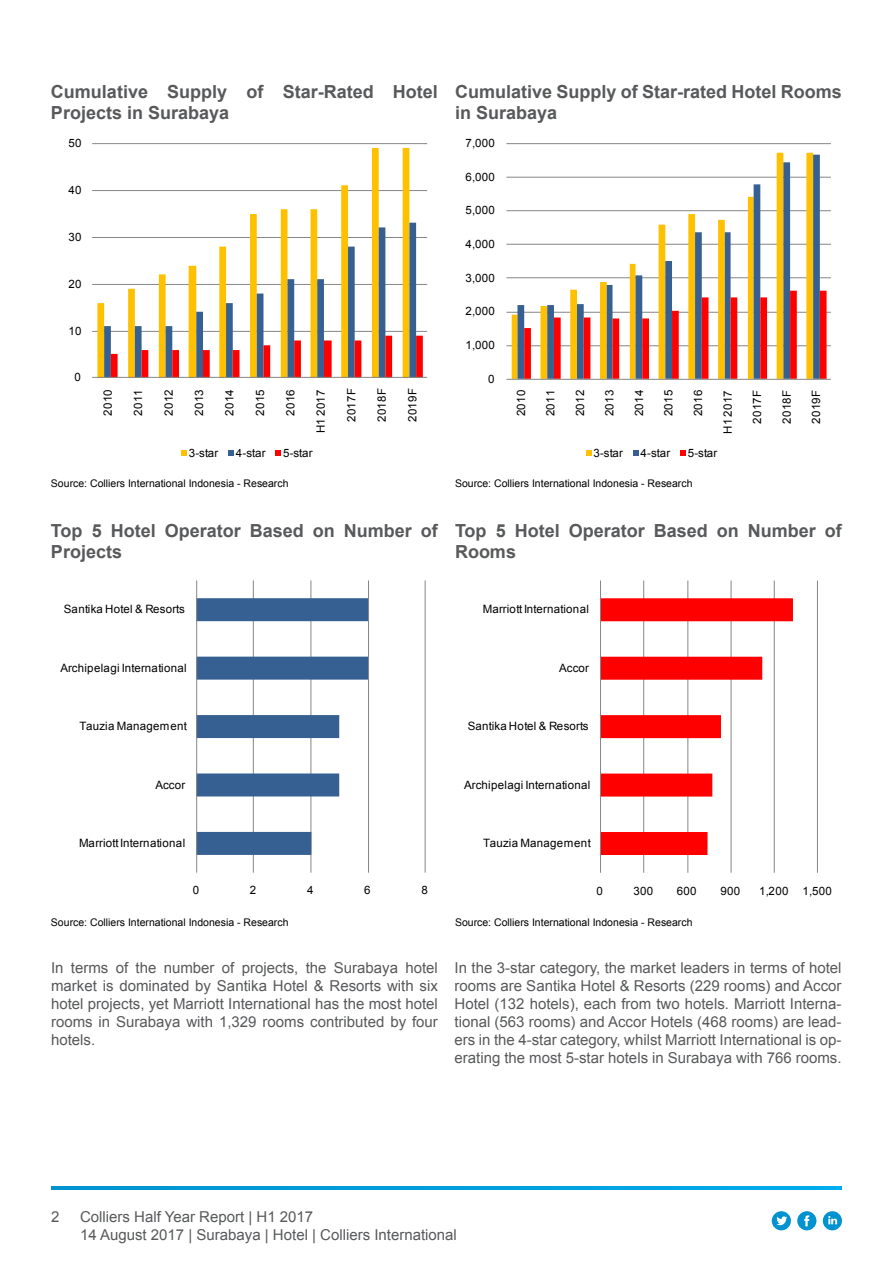
<style>
.page{position:relative;width:893px;height:1263px;background:#fff}
.page>*{position:absolute;margin:0;border:0;box-sizing:border-box;transform-origin:0 0}
.t1{font:700 18px/21px "Arial";color:#58595b}
.t2{font:15px/18px "Arial";color:#58595b;text-align:justify}
.t3{font:11.55px "Arial";letter-spacing:.025em;color:#000}
.t4{font:10.5px "Arial";color:#000}
</style>
<div class="page">
<svg style="left:51px;top:1186px;width:791px;height:4px;background:#009edd"></svg>
<div style="left:797px;top:1211px;width:19px;height:19px;background:#0093d0;border-radius:50%"></div>
<svg style="left:804px;top:1215px;width:5px;height:11px"></svg>
<svg style="left:823px;top:1211px;width:19px;height:19px"></svg>
<svg style="left:828px;top:1216px;width:9px;height:8px"></svg>
<div style="left:772px;top:1211px;width:19px;height:19px;background:#0093d0;border-radius:50%"></div>
<svg style="left:776px;top:1216px;width:11px;height:9px"></svg>
<hr style="left:92px;top:331px;width:335px;height:1px;background:#868686">
<hr style="left:92px;top:284px;width:335px;height:1px;background:#868686">
<hr style="left:92px;top:237px;width:335px;height:1px;background:#868686">
<hr style="left:92px;top:190px;width:335px;height:1px;background:#868686">
<hr style="left:92px;top:143px;width:335px;height:1px;background:#868686">
<svg style="left:97px;top:148px;width:312px;height:229px"></svg>
<svg style="left:104px;top:223px;width:312px;height:154px"></svg>
<svg style="left:111px;top:336px;width:312px;height:41px"></svg>
<hr style="left:92px;top:377px;width:335px;height:1px;background:#868686">
<svg style="left:181px;top:450px;width:6px;height:5px"></svg>
<svg style="left:228px;top:450px;width:6px;height:5px"></svg>
<svg style="left:275px;top:450px;width:6px;height:5px"></svg>
<hr style="left:506px;top:345px;width:325px;height:1px;background:#868686">
<hr style="left:506px;top:312px;width:325px;height:1px;background:#868686">
<hr style="left:506px;top:277px;width:325px;height:1px;background:#868686">
<hr style="left:506px;top:244px;width:325px;height:1px;background:#868686">
<hr style="left:506px;top:210px;width:325px;height:1px;background:#868686">
<hr style="left:506px;top:177px;width:325px;height:1px;background:#868686">
<hr style="left:506px;top:143px;width:325px;height:1px;background:#868686">
<svg style="left:512px;top:153px;width:301px;height:226px"></svg>
<svg style="left:517px;top:155px;width:303px;height:224px"></svg>
<svg style="left:524px;top:291px;width:303px;height:88px"></svg>
<hr style="left:506px;top:379px;width:325px;height:1px;background:#868686">
<svg style="left:586px;top:450px;width:5px;height:5px"></svg>
<svg style="left:633px;top:450px;width:5px;height:5px"></svg>
<svg style="left:680px;top:450px;width:5px;height:5px"></svg>
<hr style="left:253px;top:580px;width:1px;height:293px;background:#868686">
<hr style="left:310px;top:580px;width:1px;height:293px;background:#868686">
<hr style="left:368px;top:580px;width:1px;height:293px;background:#868686">
<hr style="left:425px;top:580px;width:1px;height:293px;background:#868686">
<svg style="left:197px;top:598px;width:171px;height:257px"></svg>
<hr style="left:196px;top:580px;width:1px;height:293px;background:#868686">
<hr style="left:643px;top:580px;width:1px;height:293px;background:#868686">
<hr style="left:687px;top:580px;width:1px;height:293px;background:#868686">
<hr style="left:731px;top:580px;width:1px;height:293px;background:#868686">
<hr style="left:774px;top:580px;width:1px;height:293px;background:#868686">
<hr style="left:817px;top:580px;width:1px;height:293px;background:#868686">
<svg style="left:601px;top:598px;width:192px;height:257px"></svg>
<hr style="left:600px;top:580px;width:1px;height:293px;background:#868686">
<p class="t1" style="left:51px;top:82px;width:388px">Cumulative Supply of Star-Rated Hotel<br>Projects in Surabaya</p>
<p class="t1" style="left:455px;top:82px;width:388px">Cumulative Supply of Star-rated Hotel Rooms in Surabaya</p>
<p class="t3" style="left:68px;top:135px;width:15px">50</p>
<p class="t3" style="left:465px;top:135px;width:31px">7,000</p>
<p class="t3" style="left:465px;top:169px;width:31px">6,000</p>
<p class="t3" style="left:68px;top:182px;width:15px">40</p>
<p class="t3" style="left:465px;top:202px;width:31px">5,000</p>
<p class="t3" style="left:68px;top:229px;width:15px">30</p>
<p class="t3" style="left:465px;top:236px;width:31px">4,000</p>
<p class="t3" style="left:68px;top:276px;width:15px">20</p>
<p class="t3" style="left:465px;top:270px;width:31px">3,000</p>
<p class="t3" style="left:465px;top:303px;width:31px">2,000</p>
<p class="t3" style="left:68px;top:322px;width:15px">10</p>
<p class="t3" style="left:465px;top:337px;width:31px">1,000</p>
<p class="t3" style="left:74px;top:369px;width:8px">0</p>
<p class="t3" style="left:488px;top:371px;width:8px">0</p>
<p class="t3" style="left:100px;top:416px;width:28px;rotate:-90deg">2010</p>
<p class="t3" style="left:130px;top:416px;width:28px;rotate:-90deg">2011</p>
<p class="t3" style="left:161px;top:416px;width:28px;rotate:-90deg">2012</p>
<p class="t3" style="left:191px;top:416px;width:28px;rotate:-90deg">2013</p>
<p class="t3" style="left:222px;top:416px;width:28px;rotate:-90deg">2014</p>
<p class="t3" style="left:252px;top:416px;width:28px;rotate:-90deg">2015</p>
<p class="t3" style="left:282px;top:416px;width:28px;rotate:-90deg">2016</p>
<p class="t3" style="left:313px;top:433px;width:45px;rotate:-90deg">H1 2017</p>
<p class="t3" style="left:343px;top:422px;width:35px;rotate:-90deg">2017F</p>
<p class="t3" style="left:374px;top:422px;width:35px;rotate:-90deg">2018F</p>
<p class="t3" style="left:404px;top:422px;width:35px;rotate:-90deg">2019F</p>
<p class="t3" style="left:189px;top:445px;width:31px">3-star</p>
<p class="t3" style="left:236px;top:445px;width:31px">4-star</p>
<p class="t3" style="left:283px;top:445px;width:31px">5-star</p>
<p class="t3" style="left:513px;top:416px;width:28px;rotate:-90deg">2010</p>
<p class="t3" style="left:542px;top:416px;width:28px;rotate:-90deg">2011</p>
<p class="t3" style="left:572px;top:416px;width:28px;rotate:-90deg">2012</p>
<p class="t3" style="left:602px;top:416px;width:28px;rotate:-90deg">2013</p>
<p class="t3" style="left:631px;top:416px;width:28px;rotate:-90deg">2014</p>
<p class="t3" style="left:661px;top:416px;width:28px;rotate:-90deg">2015</p>
<p class="t3" style="left:690px;top:416px;width:28px;rotate:-90deg">2016</p>
<p class="t3" style="left:720px;top:434px;width:45px;rotate:-90deg">H1 2017</p>
<p class="t3" style="left:749px;top:424px;width:35px;rotate:-90deg">2017F</p>
<p class="t3" style="left:779px;top:424px;width:35px;rotate:-90deg">2018F</p>
<p class="t3" style="left:808px;top:424px;width:35px;rotate:-90deg">2019F</p>
<p class="t3" style="left:593px;top:445px;width:31px">3-star</p>
<p class="t3" style="left:640px;top:445px;width:31px">4-star</p>
<p class="t3" style="left:688px;top:445px;width:31px">5-star</p>
<p class="t4" style="left:51px;top:476px;width:239px">Source: Colliers International Indonesia - Research</p>
<p class="t4" style="left:455px;top:476px;width:239px">Source: Colliers International Indonesia - Research</p>
<p class="t1" style="left:51px;top:521px;width:388px">Top 5 Hotel Operator Based on Number of<br>Projects</p>
<p class="t1" style="left:455px;top:521px;width:388px">Top 5 Hotel Operator Based on Number of<br>Rooms</p>
<p class="t3" style="left:64px;top:601px;width:122px">Santika Hotel &amp; Resorts</p>
<p class="t3" style="left:483px;top:601px;width:108px">Marriott International</p>
<p class="t3" style="left:60px;top:659px;width:128px">Archipelagi International</p>
<p class="t3" style="left:559px;top:660px;width:31px">Accor</p>
<p class="t3" style="left:79px;top:718px;width:109px">Tauzia Management</p>
<p class="t3" style="left:468px;top:718px;width:122px">Santika Hotel &amp; Resorts</p>
<p class="t3" style="left:156px;top:776px;width:31px">Accor</p>
<p class="t3" style="left:464px;top:777px;width:128px">Archipelagi International</p>
<p class="t3" style="left:79px;top:835px;width:108px">Marriott International</p>
<p class="t3" style="left:483px;top:835px;width:109px">Tauzia Management</p>
<p class="t3" style="left:193px;top:882px;width:8px">0</p>
<p class="t3" style="left:250px;top:882px;width:8px">2</p>
<p class="t3" style="left:307px;top:882px;width:8px">4</p>
<p class="t3" style="left:364px;top:882px;width:8px">6</p>
<p class="t3" style="left:421px;top:882px;width:8px">8</p>
<p class="t3" style="left:596px;top:882px;width:8px">0</p>
<p class="t3" style="left:633px;top:882px;width:21px">300</p>
<p class="t3" style="left:677px;top:882px;width:21px">600</p>
<p class="t3" style="left:720px;top:882px;width:21px">900</p>
<p class="t3" style="left:759px;top:882px;width:74px">1,200 1,500</p>
<p class="t4" style="left:51px;top:915px;width:239px">Source: Colliers International Indonesia - Research</p>
<p class="t4" style="left:455px;top:915px;width:239px">Source: Colliers International Indonesia - Research</p>
<p class="t2" style="left:51px;top:959px;width:388px">In terms of the number of projects, the Surabaya hotel market is dominated by Santika Hotel &amp; Resorts with six hotel projects, yet Marriott International has the most hotel rooms in Surabaya with 1,329 rooms contributed by four hotels.</p>
<p class="t2" style="left:455px;top:959px;width:388px">In the 3-star category, the market leaders in terms of hotel rooms are Santika Hotel &amp; Resorts (229 rooms) and Accor Hotel (132 hotels), each from two hotels. Marriott Interna&shy;tional (563 rooms) and Accor Hotels (468 rooms) are lead&shy;ers in the 4-star category, whilst Marriott International is op&shy;erating the most 5-star hotels in Surabaya with 766 rooms.</p>
<p class="t2" style="left:51px;top:1208px;width:10px">2</p>
<p class="t2" style="left:80px;top:1208px;width:378px">Colliers Half Year Report | H1 2017<br>14 August 2017 | Surabaya | Hotel | Colliers International</p>
</div>
